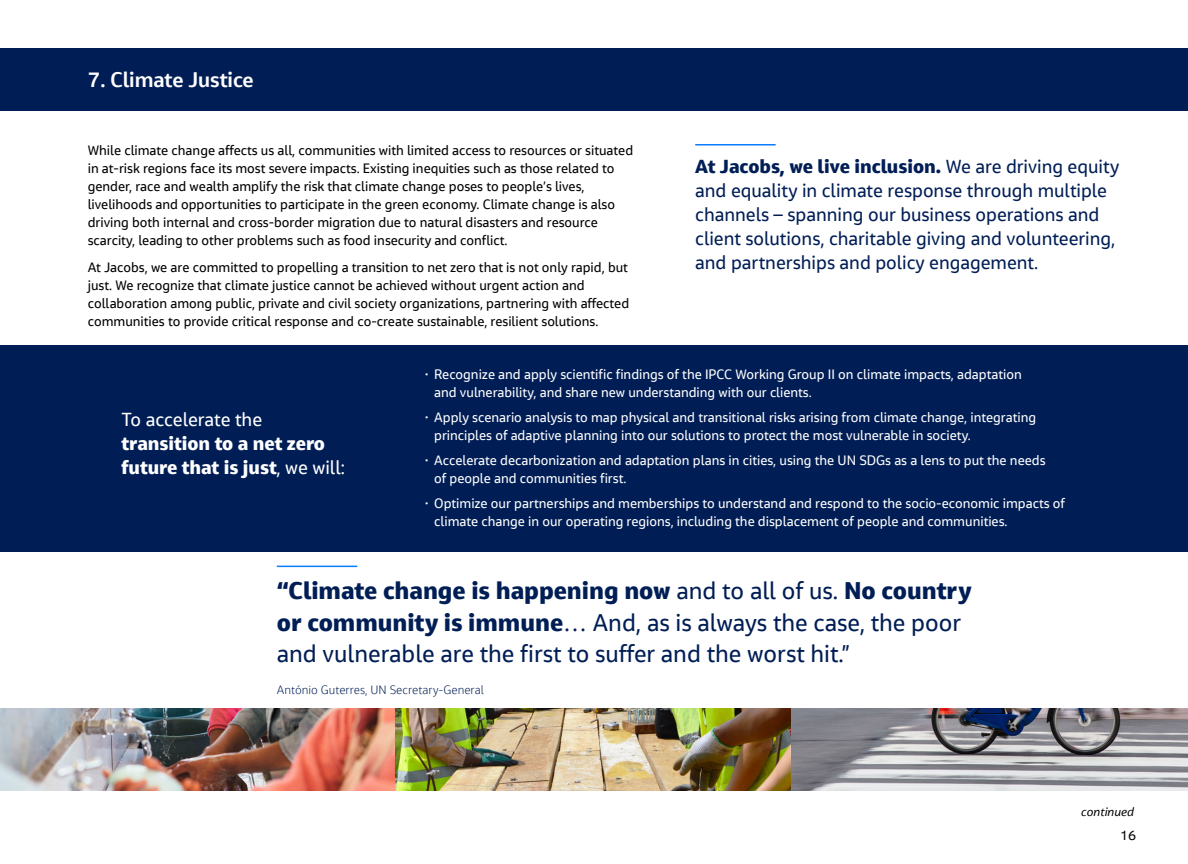
<style>
.page{position:relative;width:1188px;height:864px;background:#fff}
.page>*{position:absolute;margin:0;border:0;box-sizing:border-box;transform-origin:0 0}
.Body_9_12{font:24px/31.5px "Jacobs Chronos";color:#001e55}
.head_14_17{font:700 21px "Jacobs Chronos";color:#fff}
.Body_9_12-2{font:18.75px/24px "Jacobs Chronos";color:#001e55}
.Body_9_12-3{font:800 18.75px/24px "Jacobs Chronos";color:#fff}
.Body_9_12-4{font:13.5px/18px "Jacobs Chronos";color:#000}
.t1{font:13.5px/18px "Jacobs Chronos";color:#fff}
.Body_9_12-5{font:300 12px "Jacobs Chronos";color:#001e55}
.Subhead_12_15{font:italic 12px "Jacobs Chronos";color:#000}
.s1{font-weight:800}
.s2{font-weight:400}
.s3{font-weight:700}
</style>
<div class="page">
<div style="left:0;top:48px;width:1188px;height:63px;background:#001e55"></div>
<div style="left:0;top:345px;width:1188px;height:207px;background:#001e55"></div>
<hr style="left:695px;top:144px;width:81px;height:2px;background:#0a7dff">
<img style="left:0;top:708px;width:1188px;height:83px">
<hr style="left:277px;top:566px;width:80px;height:1px;background:#0a7dff">
<p class="head_14_17" style="left:88px;top:65px;width:168px">7. Climate Justice</p>
<p class="Body_9_12-4" style="left:88px;top:141px;width:547px">While climate change affects us all, communities with limited access to resources or situated in at-risk regions face its most severe impacts. Existing inequities such as those related to gender, race and wealth amplify the risk that climate change poses to people’s lives, livelihoods and opportunities to participate in the green economy. Climate change is also driving both internal and cross-border migration due to natural disasters and resource scarcity, leading to other problems such as food insecurity and conflict.</p>
<p class="Body_9_12-4" style="left:88px;top:258px;width:543px">At Jacobs, we are committed to propelling a transition to net zero that is not only rapid, but just. We recognize that climate justice cannot be achieved without urgent action and collaboration among public, private and civil society organizations, partnering with affected communities to provide critical response and co-create sustainable, resilient solutions.</p>
<p class="Body_9_12-2" style="left:695px;top:154px;width:425px"><span class="s1">At Jacobs, we live inclusion.</span> We are driving equity and equality in climate response through multiple channels – spanning our business operations and client solutions, charitable giving and volunteering, and partnerships and policy engagement.</p>
<p class="Body_9_12-3" style="left:122px;top:407px;width:225px"><span class="s2">To accelerate the </span>transition to a net zero future that is just<span class="s2">, we will:</span></p>
<p class="t1" style="left:434px;top:365px;width:589px;text-indent:-9px"><span class="s3">´</span> Recognize and apply scientific findings of the IPCC Working Group II on climate impacts, adaptation and vulnerability, and share new understanding with our clients.</p>
<p class="t1" style="left:434px;top:408px;width:603px;text-indent:-9px"><span class="s3">´</span> Apply scenario analysis to map physical and transitional risks arising from climate change, integrating principles of adaptive planning into our solutions to protect the most vulnerable in society.</p>
<p class="t1" style="left:434px;top:451px;width:613px;text-indent:-9px"><span class="s3">´</span> Accelerate decarbonization and adaptation plans in cities, using the UN SDGs as a lens to put the needs of people and communities first.</p>
<p class="t1" style="left:434px;top:494px;width:632px;text-indent:-9px"><span class="s3">´</span> Optimize our partnerships and memberships to understand and respond to the socio-economic impacts of climate change in our operating regions, including the displacement of people and communities.</p>
<p class="Body_9_12" style="left:277px;top:575px;width:696px"><span class="s1">“Climate change is happening now</span> and to all of us. <span class="s1">No country or community is immune</span>… And, as is always the case, the poor and vulnerable are the first to suffer and the worst hit.”</p>
<p class="Body_9_12-5" style="left:277px;top:683px;width:209px">António Guterres, UN Secretary-General</p>
<p class="Subhead_12_15" style="left:1081px;top:804px;width:54px">continued</p>
<p class="Body_9_12-4" style="left:1120px;top:826px;width:18px">16</p>
</div>
